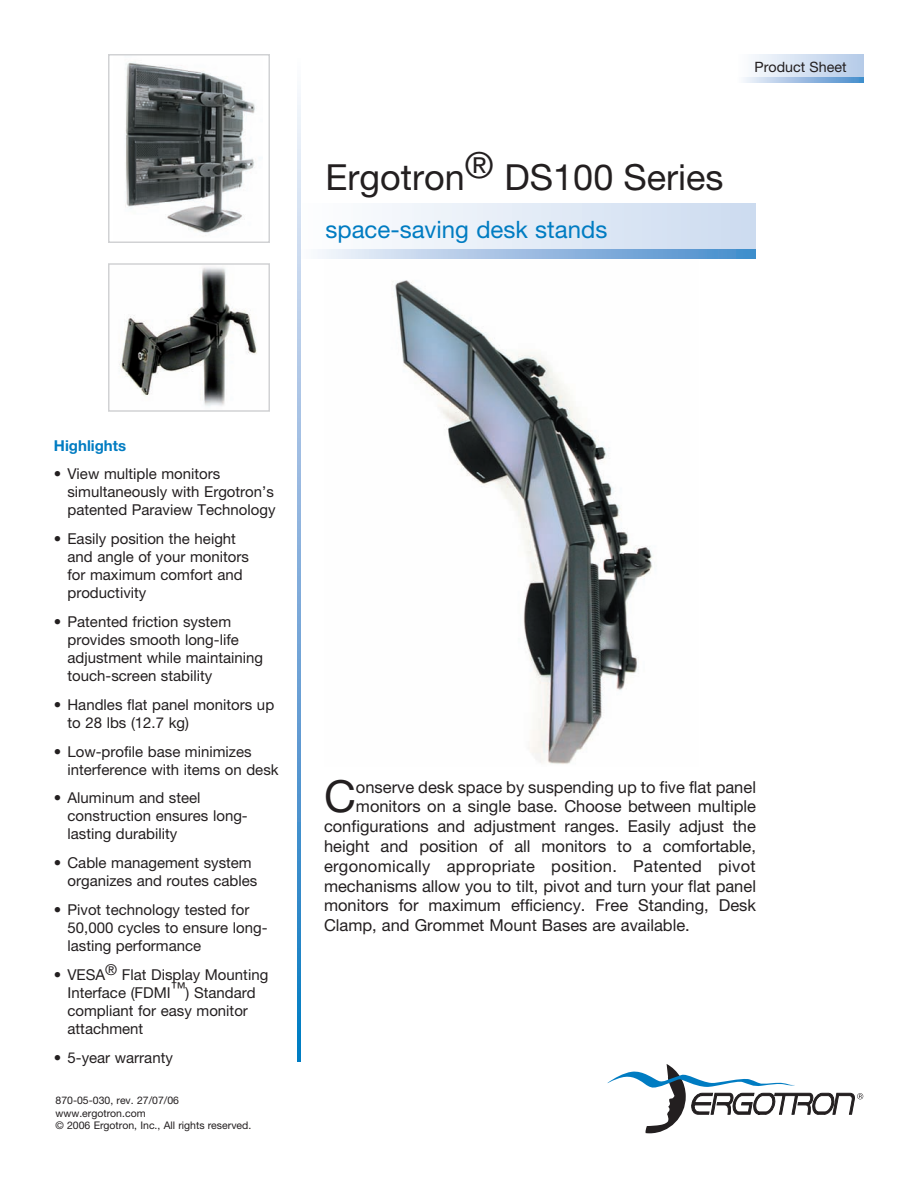
<style>
.page{position:relative;width:918px;height:1188px;background:#fff}
.page>*{position:absolute;margin:0;border:0;box-sizing:border-box;transform-origin:0 0}
.t1{font:44.25px "Helvetica Neue";color:#231f20}
.t2{font:36px "Helvetica Neue";color:#231f20}
.t3{font:24px "Helvetica Neue";color:#007cc2}
.t4{font:16.5px "Helvetica Neue";color:#231f20}
.t5{font:16.5px "Helvetica Neue";letter-spacing:.02em;color:#231f20}
.t6{font:15px/18px "Helvetica Neue";color:#231f20}
.t7{font:700 15px "Helvetica Neue";color:#007cc2}
.t8{font:14.25px "Helvetica Neue";color:#231f20}
.t9{font:10.5px/12.6px "Helvetica Neue";color:#231f20}
</style>
<div class="page">
<svg style="left:607px;top:1064px;width:256px;height:69px"></svg>
<img style="left:392px;top:280px;width:260px;height:484px">
<img style="left:125px;top:62px;width:130px;height:171px">
<div style="left:108px;top:54px;width:162px;height:189px;border:2px solid #d1d2d4"></div>
<img style="left:119px;top:267px;width:138px;height:140px">
<div style="left:108px;top:263px;width:162px;height:149px;border:2px solid #d1d2d4"></div>
<div style="left:737px;top:54px;width:127px;height:24px;background:linear-gradient(to right,#fdfefe,#b4cae8)"></div>
<svg style="left:737px;top:77px;width:127px;height:5px"></svg>
<div style="left:297px;top:204px;width:459px;height:50px;background:linear-gradient(to right,#fefefe,#cbdbef)"></div>
<svg style="left:300px;top:250px;width:456px;height:9px;background:#9dbfe3"></svg>
<svg style="left:297px;top:93px;width:3px;height:969px;background:#7fb1dc"></svg>
<h2 class="t2" style="left:326px;top:155px;width:399px">Ergotron® DS100 Series</h2>
<h3 class="t3" style="left:326px;top:216px;width:283px">space-saving desk stands</h3>
<p class="t8" style="left:755px;top:58px;width:94px">Product Sheet</p>
<p class="t7" style="left:54px;top:436px;width:74px">Highlights</p>
<p class="t6" style="left:67px;top:465px;width:210px;text-indent:-14px">• View multiple monitors simultaneously with Ergotron’s patented Paraview Technology</p>
<p class="t6" style="left:67px;top:530px;width:183px;text-indent:-14px">• Easily position the height and angle of your monitors for maximum comfort and productivity</p>
<p class="t6" style="left:67px;top:612px;width:197px;text-indent:-14px">• Patented friction system provides smooth long-life adjustment while maintaining touch-screen stability</p>
<p class="t6" style="left:67px;top:695px;width:208px;text-indent:-14px">• Handles flat panel monitors up to 28 lbs (12.7 kg)</p>
<p class="t6" style="left:67px;top:742px;width:213px;text-indent:-14px">• Low-profile base minimizes interference with items on desk</p>
<p class="t6" style="left:67px;top:789px;width:182px;text-indent:-14px">• Aluminum and steel construction ensures long&shy;lasting durability</p>
<p class="t6" style="left:67px;top:854px;width:191px;text-indent:-14px">• Cable management system organizes and routes cables</p>
<p class="t6" style="left:67px;top:900px;width:202px;text-indent:-14px">• Pivot technology tested for<br>50,000 cycles to ensure long&shy;lasting performance</p>
<p class="t6" style="left:67px;top:965px;width:202px;text-indent:-14px">• VESA® Flat Display Mounting<br>Interface (FDMI™) Standard compliant for easy monitor attachment</p>
<p class="t6" style="left:54px;top:1048px;width:120px">• 5-year warranty</p>
<p class="t9" style="left:56px;top:1094px;width:197px">870-05-030, rev. 27/07/06 www.ergotron.com<br>© 2006 Ergotron, Inc., All rights reserved.</p>
<h1 class="t1" style="left:324px;top:770px;width:33px">C</h1>
<p class="t4" style="left:356px;top:777px;width:402px">onserve desk space by suspending up to five flat panel</p>
<p class="t4" style="left:356px;top:797px;width:402px">monitors on a single base. Choose between multiple</p>
<p class="t4" style="left:324px;top:816px;width:433px">configurations and adjustment ranges. Easily adjust the</p>
<p class="t4" style="left:324px;top:836px;width:434px">height and position of all monitors to a comfortable,</p>
<p class="t5" style="left:324px;top:856px;width:433px">ergonomically appropriate position. Patented pivot</p>
<p class="t4" style="left:324px;top:876px;width:434px">mechanisms allow you to tilt, pivot and turn your flat panel</p>
<p class="t4" style="left:324px;top:896px;width:434px">monitors for maximum efficiency. Free Standing, Desk</p>
<p class="t4" style="left:324px;top:915px;width:367px">Clamp, and Grommet Mount Bases are available.</p>
</div>
